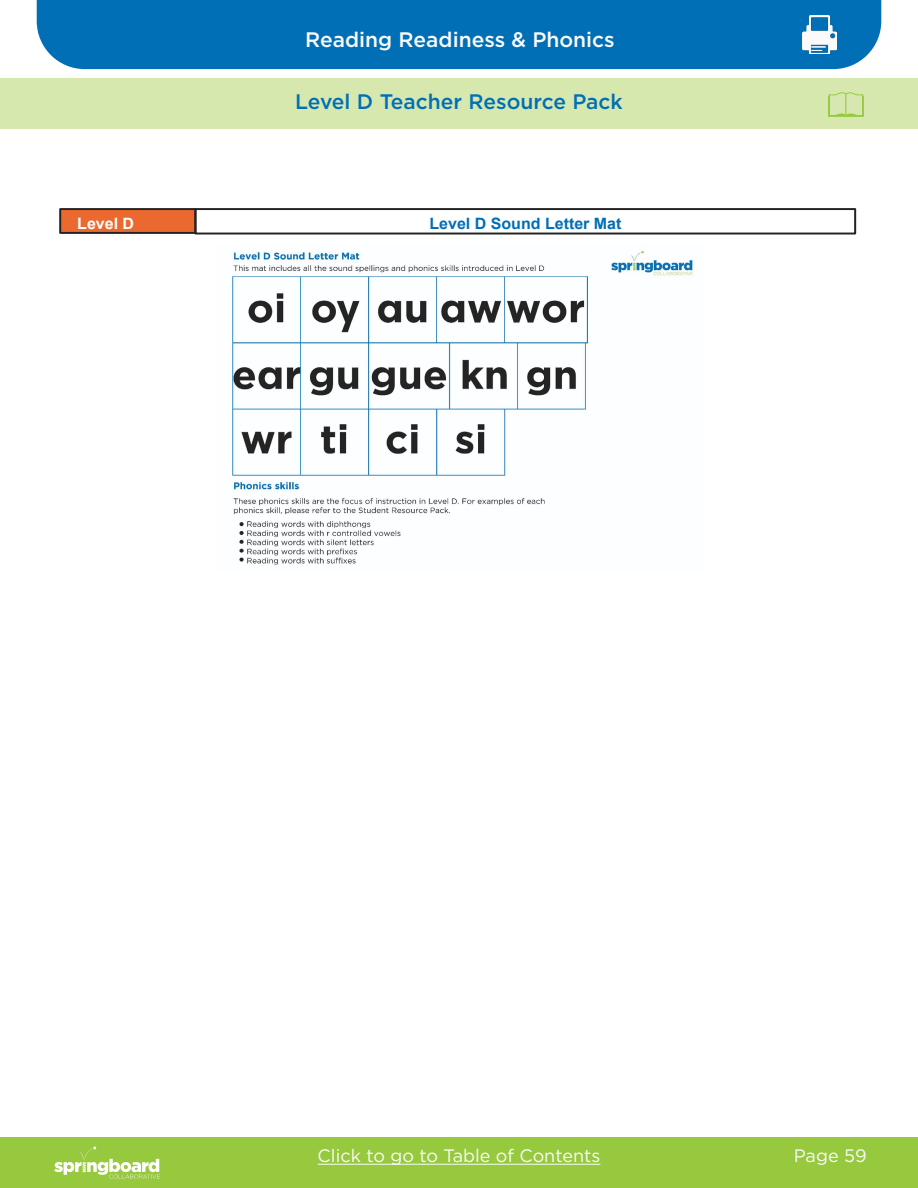
<style>
.page{position:relative;width:918px;height:1188px;background:#fff}
.page>*{position:absolute;margin:0;border:0;box-sizing:border-box;transform-origin:0 0}
.t1{font:500 21px "Gotham";color:#006fb6}
.t2{font:500 21px "Gotham";color:#fafafa}
.t3{font:18px "Gotham";color:#fafafa}
.t4{font:700 15.6px "Arial";color:#006eb6}
.t5{font:700 15.6px "Arial";color:#fff}
</style>
<div class="page">
<div style="left:0;top:1137px;width:918px;height:51px;background:#97c93e"></div>
<svg style="left:54px;top:1147px;width:106px;height:32px"></svg>
<div style="left:37px;top:0;width:844px;height:69px;background:#006fb6"></div>
<hr style="left:318px;top:1164px;width:282px;height:1px;background:#fafafa">
<div style="left:60px;top:209px;width:135px;height:24px;background:#eb692e"></div>
<div style="left:59px;top:208px;width:137px;height:26px;border:2px solid #232323"></div>
<div style="left:194px;top:208px;width:662px;height:27px;border:2px solid #232323"></div>
<img style="left:232px;top:250px;width:461px;height:315px">
<div style="left:0;top:79px;width:918px;height:50px;background:#d7e8af"></div>
<svg style="left:828px;top:92px;width:36px;height:25px"></svg>
<img style="left:803px;top:16px;width:34px;height:38px">
<p class="t2" style="left:305px;top:26px;width:311px">Reading Readiness &amp; Phonics</p>
<p class="t1" style="left:295px;top:88px;width:329px">Level D Teacher Resource Pack</p>
<p class="t5" style="left:77px;top:213px;width:58px">Level D</p>
<p class="t4" style="left:429px;top:213px;width:194px">Level D Sound Letter Mat</p>
<p class="t3" style="left:318px;top:1145px;width:284px">Click to go to Table of Contents</p>
<p class="t3" style="left:794px;top:1145px;width:74px">Page 59</p>
</div>
